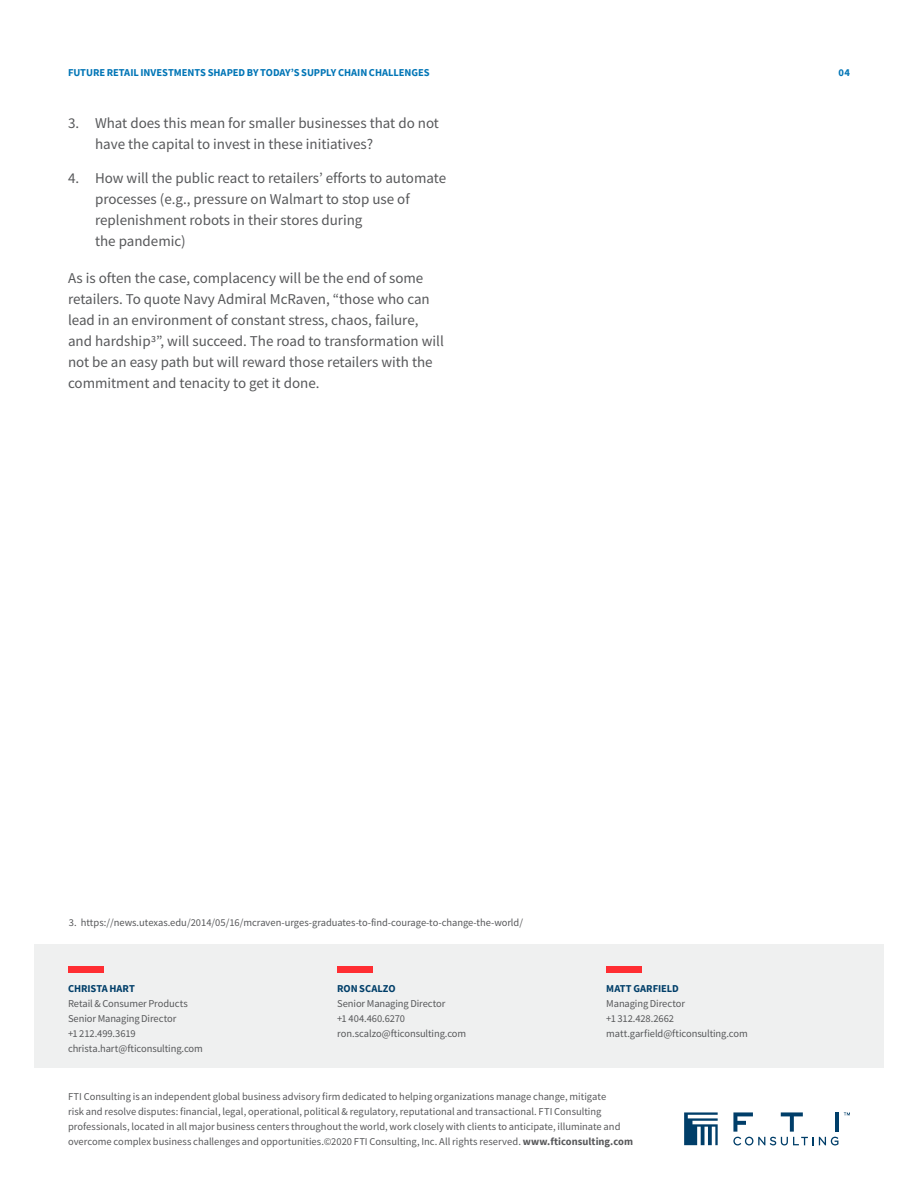
<style>
.page{position:relative;width:918px;height:1188px;background:#fff}
.page>*{position:absolute;margin:0;border:0;box-sizing:border-box;transform-origin:0 0}
.Body_Copy{font:15px/21px "Source Sans Pro";color:#57585a}
.Boilerplate{font:10.5px/15px "Source Sans Pro";color:#57585a}
.Bio_details{font:10.5px "Source Sans Pro";letter-spacing:-.01em;color:#57585a}
.t1{font:10.5px "Source Sans Variable";color:#57585a}
.FOLIO{font:700 10.5px "Source Sans Pro";letter-spacing:-.005em;color:#0075b6}
.Bio_Name{font:10.5px "Source Sans Pro";letter-spacing:-.01em;color:#57585a}
.Bio_Name-2{font:700 10.5px "Source Sans Pro";letter-spacing:-.005em;color:#003e69}
.s1{font-weight:700}
</style>
<div class="page">
<div style="left:34px;top:944px;width:850px;height:124px;background:#eff0f0"></div>
<svg style="left:684px;top:1112px;width:34px;height:33px"></svg>
<svg style="left:844px;top:1112px;width:6px;height:3px"></svg>
<hr style="left:835px;top:1112px;width:4px;height:20px;background:#003e69">
<svg style="left:733px;top:1112px;width:105px;height:33px"></svg>
<div style="left:68px;top:966px;width:36px;height:7px;background:#ff2e33"></div>
<div style="left:337px;top:966px;width:36px;height:7px;background:#ff2e33"></div>
<div style="left:606px;top:966px;width:36px;height:7px;background:#ff2e33"></div>
<p class="FOLIO" style="left:68px;top:65px;width:363px">FUTURE RETAIL INVESTMENTS SHAPED BY TODAY’S SUPPLY CHAIN CHALLENGES</p>
<p class="FOLIO" style="left:839px;top:65px;width:13px">04</p>
<p class="Body_Copy" style="left:95px;top:113px;width:345px;text-indent:-27px">3. What does this mean for smaller businesses that do not have the capital to invest in these initiatives?</p>
<p class="Body_Copy" style="left:95px;top:167px;width:353px;text-indent:-27px">4. How will the public react to retailers’ efforts to automate processes (e.g., pressure on Walmart to stop use of replenishment robots in their stores during<br>the pandemic)</p>
<p class="Body_Copy" style="left:68px;top:267px;width:377px">As is often the case, complacency will be the end of some retailers. To quote Navy Admiral McRaven, “those who can lead in an environment of constant stress, chaos, failure, and hardship3”, will succeed. The road to transformation will not be an easy path but will reward those retailers with the commitment and tenacity to get it done.</p>
<p class="t1" style="left:69px;top:916px;width:456px">3. https://news.utexas.edu/2014/05/16/mcraven-urges-graduates-to-find-courage-to-change-the-world/</p>
<p class="Bio_Name-2" style="left:68px;top:981px;width:68px">CHRISTA HART</p>
<p class="Bio_Name" style="left:68px;top:996px;width:121px">Retail &amp; Consumer Products</p>
<p class="Bio_Name" style="left:68px;top:1011px;width:110px">Senior Managing Director</p>
<p class="Bio_details" style="left:68px;top:1026px;width:69px">+1 212.499.3619</p>
<p class="Bio_details" style="left:68px;top:1041px;width:136px">christa.hart@fticonsulting.com</p>
<p class="Bio_Name-2" style="left:337px;top:981px;width:60px">RON SCALZO</p>
<p class="Bio_details" style="left:337px;top:996px;width:110px">Senior Managing Director</p>
<p class="Bio_details" style="left:337px;top:1011px;width:70px">+1 404.460.6270</p>
<p class="Bio_details" style="left:337px;top:1026px;width:131px">ron.scalzo@fticonsulting.com</p>
<p class="Bio_Name-2" style="left:606px;top:981px;width:74px">MATT GARFIELD</p>
<p class="Bio_details" style="left:606px;top:996px;width:80px">Managing Director</p>
<p class="Bio_details" style="left:606px;top:1011px;width:69px">+1 312.428.2662</p>
<p class="Bio_details" style="left:606px;top:1026px;width:143px">matt.garfield@fticonsulting.com</p>
<p class="Boilerplate" style="left:68px;top:1089px;width:567px">FTI Consulting is an independent global business advisory firm dedicated to helping organizations manage change, mitigate<br>risk and resolve disputes: financial, legal, operational, political &amp; regulatory, reputational and transactional. FTI Consulting professionals, located in all major business centers throughout the world, work closely with clients to anticipate, illuminate and overcome complex business challenges and opportunities.©2020 FTI Consulting, Inc. All rights reserved. <span class="s1">www.fticonsulting.com</span></p>
</div>
